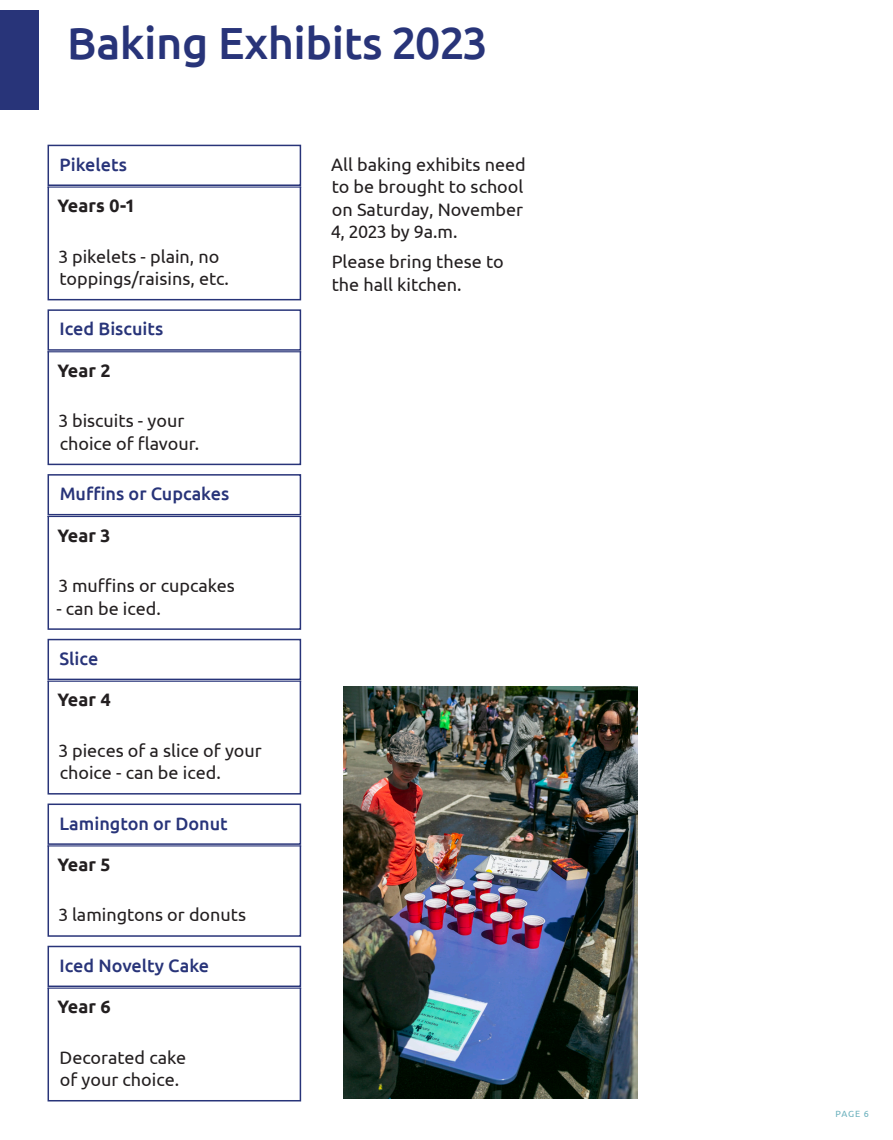
<style>
.page{position:relative;width:893px;height:1140px;background:#fff}
.page>*{position:absolute;margin:0;border:0;box-sizing:border-box;transform-origin:0 0}
.Name{font:500 45px "Ubuntu";letter-spacing:-.01em;color:#283479}
.body_border_-_blueBox_copy{font:18px/22.5px "Ubuntu";color:#231f20}
.Heading_-_blueBox{font:500 18px "Ubuntu";color:#283479}
.body_border_-_blueBox_copy-2{font:700 18px "Ubuntu";color:#231f20}
.t1{font:9px "Ubuntu";color:#6bb1bd}
</style>
<div class="page">
<div style="left:48px;top:145px;width:253px;height:41px;border:2px solid #283479"></div>
<div style="left:48px;top:186px;width:253px;height:114px;border:2px solid #283479"></div>
<hr style="left:48px;top:186px;width:253px;height:2px;background:#283479">
<div style="left:48px;top:309px;width:253px;height:42px;border:2px solid #283479"></div>
<div style="left:48px;top:350px;width:253px;height:115px;border:2px solid #283479"></div>
<hr style="left:48px;top:351px;width:253px;height:1px;background:#283479">
<div style="left:48px;top:474px;width:253px;height:41px;border:2px solid #283479"></div>
<div style="left:48px;top:515px;width:253px;height:115px;border:2px solid #283479"></div>
<hr style="left:48px;top:516px;width:253px;height:1px;background:#283479">
<div style="left:48px;top:639px;width:253px;height:41px;border:2px solid #283479"></div>
<div style="left:48px;top:680px;width:253px;height:114px;border:2px solid #283479"></div>
<hr style="left:48px;top:680px;width:253px;height:2px;background:#283479">
<div style="left:48px;top:803px;width:253px;height:42px;border:2px solid #283479"></div>
<div style="left:48px;top:844px;width:253px;height:92px;border:2px solid #283479"></div>
<hr style="left:48px;top:845px;width:253px;height:1px;background:#283479">
<div style="left:48px;top:945px;width:253px;height:42px;border:2px solid #283479"></div>
<div style="left:48px;top:986px;width:253px;height:115px;border:2px solid #283479"></div>
<hr style="left:48px;top:987px;width:253px;height:1px;background:#283479">
<img style="left:344px;top:687px;width:294px;height:411px">
<div style="left:0;top:10px;width:38px;height:99px;background:#283479"></div>
<p class="Name" style="left:67px;top:14px;width:421px">Baking Exhibits 2023</p>
<p class="Heading_-_blueBox" style="left:60px;top:153px;width:69px">Pikelets</p>
<p class="body_border_-_blueBox_copy-2" style="left:58px;top:195px;width:78px">Years 0-1</p>
<p class="body_border_-_blueBox_copy" style="left:59px;top:244px;width:172px">3 pikelets - plain, no toppings/raisins, etc.</p>
<p class="Heading_-_blueBox" style="left:60px;top:317px;width:105px">Iced Biscuits</p>
<p class="body_border_-_blueBox_copy-2" style="left:58px;top:360px;width:54px">Year 2</p>
<p class="body_border_-_blueBox_copy" style="left:59px;top:409px;width:142px">3 biscuits - your choice of flavour.</p>
<p class="Heading_-_blueBox" style="left:60px;top:482px;width:171px">Muffins or Cupcakes</p>
<p class="body_border_-_blueBox_copy-2" style="left:58px;top:524px;width:54px">Year 3</p>
<p class="body_border_-_blueBox_copy" style="left:59px;top:574px;width:177px">3 muffins or cupcakes</p>
<p class="body_border_-_blueBox_copy" style="left:56px;top:596px;width:106px">- can be iced.</p>
<p class="Heading_-_blueBox" style="left:60px;top:647px;width:40px">Slice</p>
<p class="body_border_-_blueBox_copy-2" style="left:58px;top:689px;width:55px">Year 4</p>
<p class="body_border_-_blueBox_copy" style="left:59px;top:738px;width:205px">3 pieces of a slice of your choice - can be iced.</p>
<p class="Heading_-_blueBox" style="left:60px;top:811px;width:170px">Lamington or Donut</p>
<p class="body_border_-_blueBox_copy-2" style="left:58px;top:853px;width:54px">Year 5</p>
<p class="body_border_-_blueBox_copy" style="left:59px;top:903px;width:189px">3 lamingtons or donuts</p>
<p class="Heading_-_blueBox" style="left:60px;top:954px;width:151px">Iced Novelty Cake</p>
<p class="body_border_-_blueBox_copy-2" style="left:58px;top:996px;width:54px">Year 6</p>
<p class="body_border_-_blueBox_copy" style="left:60px;top:1045px;width:128px">Decorated cake of your choice.</p>
<p class="body_border_-_blueBox_copy" style="left:331px;top:152px;width:196px">All baking exhibits need to be brought to school on Saturday, November<br>4, 2023 by 9a.m.</p>
<p class="body_border_-_blueBox_copy" style="left:332px;top:250px;width:173px">Please bring these to the hall kitchen.</p>
<p class="t1" style="left:835px;top:1107px;width:35px">PAGE 6</p>
</div>
